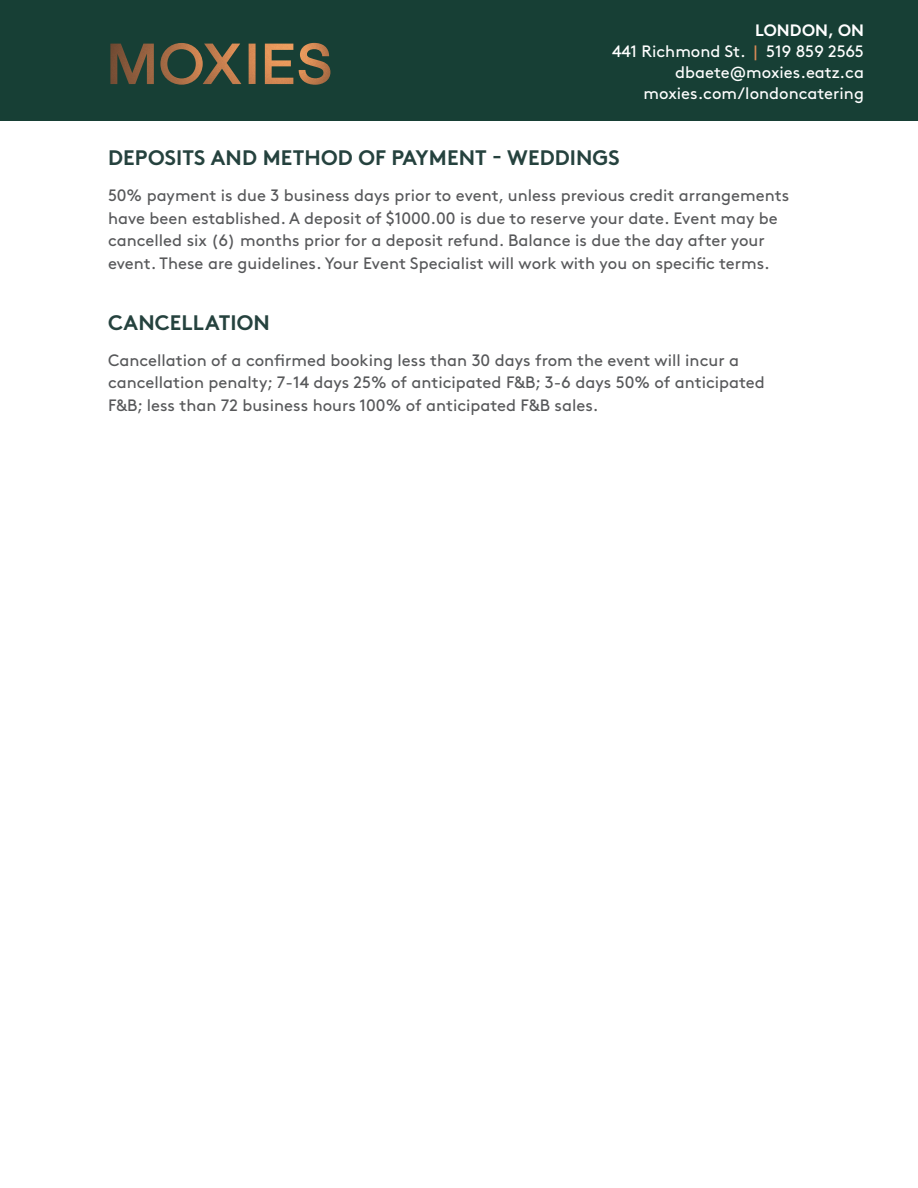
<style>
.page{position:relative;width:918px;height:1188px;background:#fff}
.page>*{position:absolute;margin:0;border:0;box-sizing:border-box;transform-origin:0 0}
.t1{font:700 21px "Brown";letter-spacing:.005em;color:#25423e}
.Regular_copy{font:16.5px/22.5px "Brown";color:#57585a}
.t2{font:16.5px/21px "Brown";color:#fff;text-align:right}
.s1{font-weight:700}
.s2{color:#d98b57}
</style>
<div class="page">
<div style="left:0;top:0;width:918px;height:121px;background:#173f35"></div>
<img style="left:249px;top:44px;width:7px;height:40px">
<img style="left:265px;top:44px;width:28px;height:40px">
<img style="left:299px;top:43px;width:31px;height:42px">
<img style="left:160px;top:43px;width:81px;height:42px">
<img style="left:110px;top:44px;width:44px;height:40px">
<p class="t2" style="left:612px;top:18px;width:253px"><span class="s1">LONDON, ON<br></span>441 Richmond St. <span class="s2">|</span> 519 859 2565 dbaete@moxies.eatz.ca moxies.com/londoncatering</p>
<h2 class="t1" style="left:108px;top:141px;width:513px">DEPOSITS AND METHOD OF PAYMENT - WEDDINGS</h2>
<p class="Regular_copy" style="left:108px;top:183px;width:683px">50% payment is due 3 business days prior to event, unless previous credit arrangements have been established. A deposit of $1000.00 is due to reserve your date. Event may be cancelled six (6) months prior for a deposit refund. Balance is due the day after your event. These are guidelines. Your Event Specialist will work with you on specific terms.</p>
<h2 class="t1" style="left:108px;top:305px;width:163px">CANCELLATION</h2>
<p class="Regular_copy" style="left:108px;top:347px;width:658px">Cancellation of a confirmed booking less than 30 days from the event will incur a cancellation penalty; 7-14 days 25% of anticipated F&amp;B; 3-6 days 50% of anticipated<br>F&amp;B; less than 72 business hours 100% of anticipated F&amp;B sales.</p>
</div>
